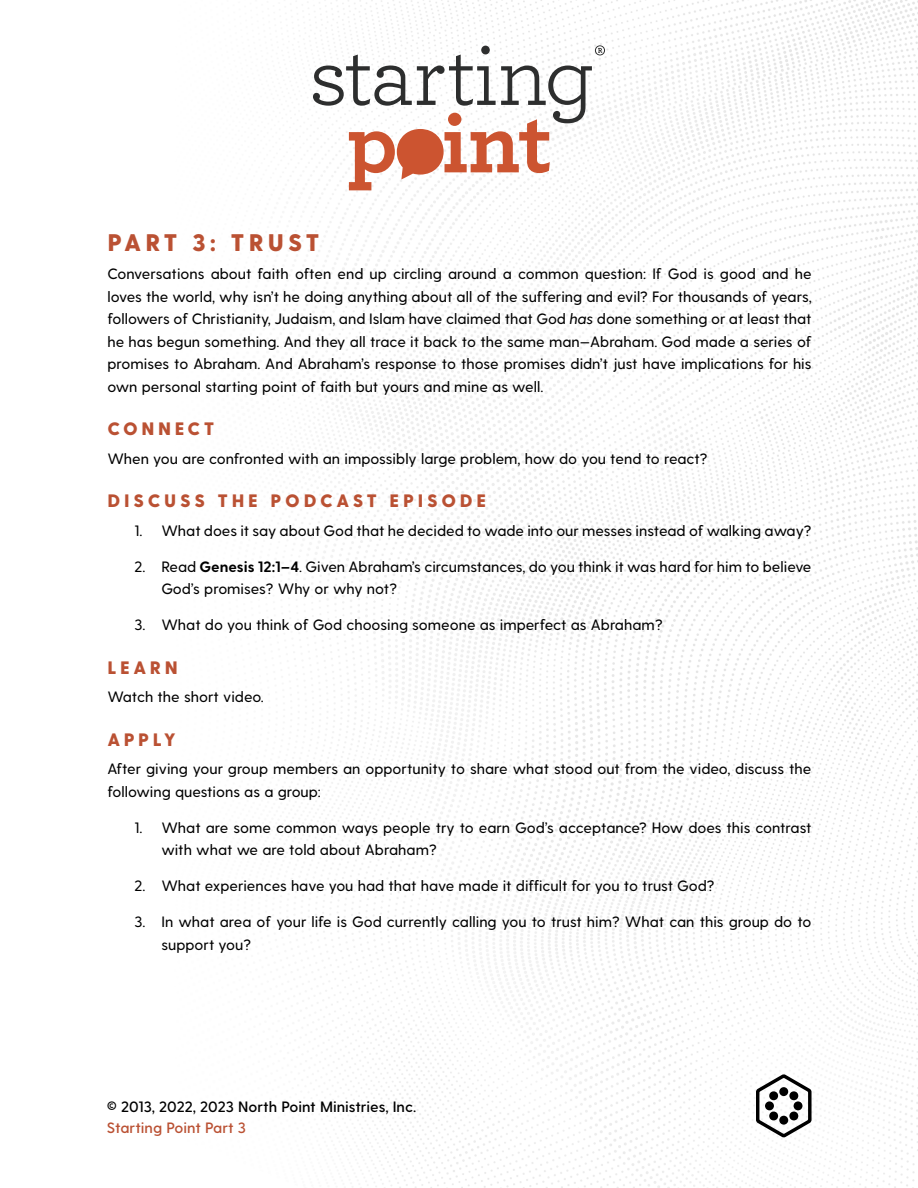
<style>
.page{position:relative;width:918px;height:1188px;background:#fff}
.page>*{position:absolute;margin:0;border:0;box-sizing:border-box;transform-origin:0 0}
.t1{font:800 24px "Greycliff CF";letter-spacing:.16em;color:#ba5133}
.Paragraph_Style{font:800 18px "Greycliff CF";letter-spacing:.205em;color:#ba5133}
.Paragraph_Style-2{font:500 15px/22.5px "Greycliff CF";color:#000}
.t2{font:600 15px "Greycliff CF";color:#000}
.t3{font:600 15px "Greycliff CF";color:#ba5133}
.s1{font-style:italic}
.s2{font-weight:700}
</style>
<div class="page">
<img style="left:307px;top:1px;width:611px;height:1187px">
<svg style="left:756px;top:1074px;width:56px;height:63px"></svg>
<svg style="left:313px;top:45px;width:292px;height:145px"></svg>
<p class="t1" style="left:108px;top:228px;width:214px">PART 3: TRUST</p>
<p class="Paragraph_Style-2" style="left:107px;top:263px;width:706px;text-align:justify">Conversations about faith often end up circling around a common question: If God is good and he loves the world, why isn’t he doing anything about all of the suffering and evil? For thousands of years, followers of Christianity, Judaism, and Islam have claimed that God <span class="s1">has</span> done something or at least that he has begun something. And they all trace it back to the same man—Abraham. God made a series of promises to Abraham. And Abraham’s response to those promises didn’t just have implications for his own personal starting point of faith but yours and mine as well.</p>
<p class="Paragraph_Style" style="left:107px;top:418px;width:109px">CONNECT</p>
<p class="Paragraph_Style-2" style="left:107px;top:448px;width:602px">When you are confronted with an impossibly large problem, how do you tend to react?</p>
<p class="Paragraph_Style" style="left:108px;top:490px;width:380px">DISCUSS THE PODCAST EPISODE</p>
<p class="Paragraph_Style-2" style="left:134px;top:520px;width:679px">1. What does it say about God that he decided to wade into our messes instead of walking away?</p>
<p class="Paragraph_Style-2" style="left:161px;top:556px;width:652px;text-indent:-27px">2. Read <span class="s2">Genesis 12:1–4</span>. Given Abraham’s circumstances, do you think it was hard for him to believe<br>God’s promises? Why or why not?</p>
<p class="Paragraph_Style-2" style="left:134px;top:614px;width:530px">3. What do you think of God choosing someone as imperfect as Abraham?</p>
<p class="Paragraph_Style" style="left:107px;top:657px;width:72px">LEARN</p>
<p class="Paragraph_Style-2" style="left:107px;top:686px;width:158px">Watch the short video.</p>
<p class="Paragraph_Style" style="left:107px;top:729px;width:70px">APPLY</p>
<p class="Paragraph_Style-2" style="left:107px;top:758px;width:706px">After giving your group members an opportunity to share what stood out from the video, discuss the following questions as a group:</p>
<p class="Paragraph_Style-2" style="left:161px;top:817px;width:652px;text-indent:-27px">1. What are some common ways people try to earn God’s acceptance? How does this contrast with what we are told about Abraham?</p>
<p class="Paragraph_Style-2" style="left:134px;top:875px;width:582px">2. What experiences have you had that have made it difficult for you to trust God?</p>
<p class="Paragraph_Style-2" style="left:161px;top:911px;width:652px;text-indent:-27px">3. In what area of your life is God currently calling you to trust him? What can this group do to support you?</p>
<p class="t2" style="left:107px;top:1098px;width:311px">© 2013, 2022, 2023 North Point Ministries, Inc.</p>
<p class="t3" style="left:107px;top:1119px;width:141px">Starting Point Part 3</p>
</div>
